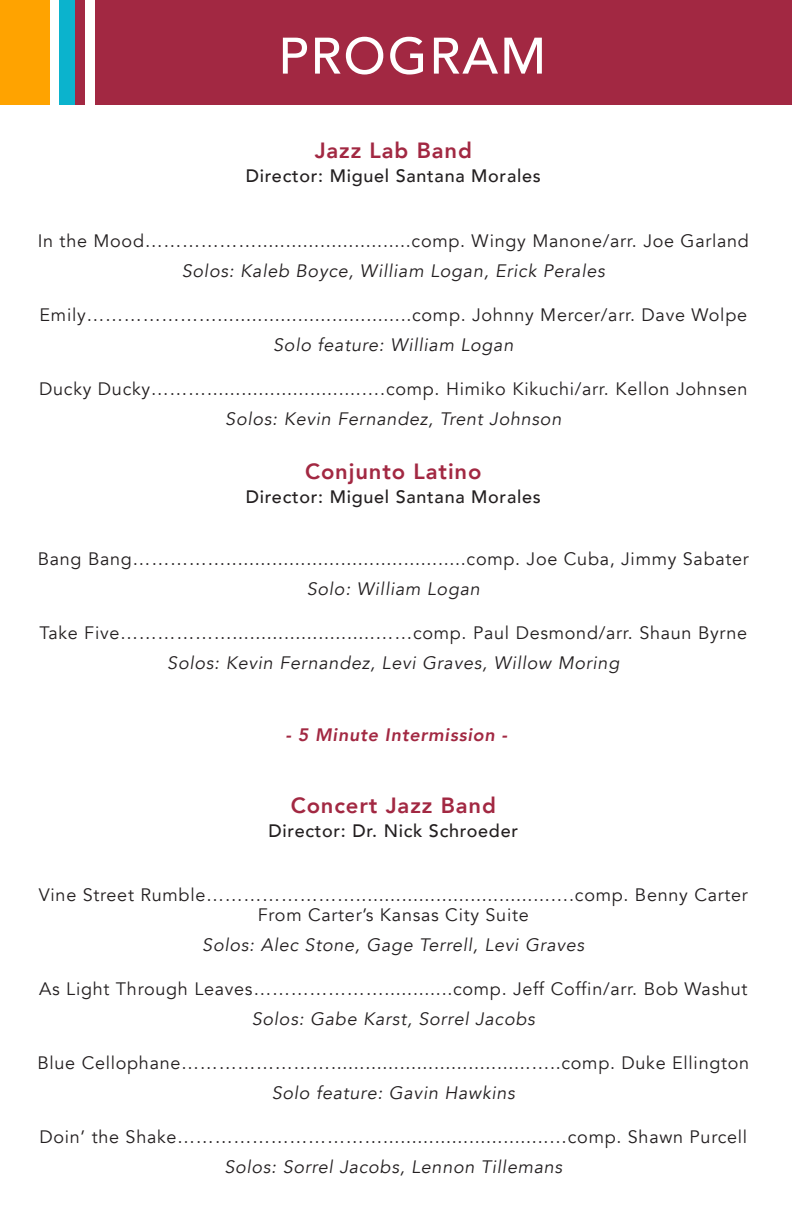
<style>
.page{position:relative;width:792px;height:1224px;background:#fff}
.page>*{position:absolute;margin:0;border:0;box-sizing:border-box;transform-origin:0 0}
.t1{font:500 50.8px "Avenir";letter-spacing:.04em;color:#fff}
.t2{font:800 22px "Avenir";letter-spacing:.04em;color:#a22842}
.t3{font:18px/20px "Avenir";letter-spacing:.04em;color:#231f20;text-align:center}
.t4{font:italic 18px "Avenir";letter-spacing:.04em;color:#231f20}
.t5{font:500 18px "Avenir";letter-spacing:.04em;color:#231f20}
.t6{font:italic 800 18px "Avenir";letter-spacing:.04em;color:#a22842}
</style>
<div class="page">
<div style="left:0;top:0;width:50px;height:104px;background:#ffa300"></div>
<div style="left:59px;top:0;width:20px;height:104px;background:#0bb3cd"></div>
<div style="left:75px;top:0;width:20px;height:104px;background:#a22842"></div>
<div style="left:85px;top:0;width:10px;height:104px;background:#fff"></div>
<div style="left:95px;top:0;width:697px;height:104px;background:#a22842"></div>
<h1 class="t1" style="left:278px;top:12px;width:269px">PROGRAM</h1>
<p class="t2" style="left:315px;top:133px;width:159px">Jazz Lab Band</p>
<p class="t5" style="left:246px;top:160px;width:297px">Director: Miguel Santana Morales</p>
<p class="t3" style="left:38px;top:231px;width:713px">In the Mood………………...........................comp. Wingy Manone/arr. Joe Garland</p>
<p class="t4" style="left:182px;top:260px;width:424px">Solos: Kaleb Boyce, William Logan, Erick Perales</p>
<p class="t3" style="left:40px;top:305px;width:709px">Emily…………………..................................comp. Johnny Mercer/arr. Dave Wolpe</p>
<p class="t4" style="left:273px;top:334px;width:242px">Solo feature: William Logan</p>
<p class="t3" style="left:39px;top:379px;width:710px">Ducky Ducky………...........................….comp. Himiko Kikuchi/arr. Kellon Johnsen</p>
<p class="t4" style="left:225px;top:408px;width:338px">Solos: Kevin Fernandez, Trent Johnson</p>
<p class="t2" style="left:305px;top:454px;width:178px">Conjunto Latino</p>
<p class="t5" style="left:246px;top:481px;width:297px">Director: Miguel Santana Morales</p>
<p class="t3" style="left:38px;top:549px;width:713px">Bang Bang……………..........................................comp. Joe Cuba, Jimmy Sabater</p>
<p class="t4" style="left:307px;top:578px;width:175px">Solo: William Logan</p>
<p class="t3" style="left:39px;top:623px;width:709px">Take Five……………….........................……comp. Paul Desmond/arr. Shaun Byrne</p>
<p class="t4" style="left:167px;top:652px;width:454px">Solos: Kevin Fernandez, Levi Graves, Willow Moring</p>
<p class="t6" style="left:285px;top:724px;width:223px">- 5 Minute Intermission -</p>
<p class="t2" style="left:291px;top:788px;width:207px">Concert Jazz Band</p>
<p class="t5" style="left:269px;top:815px;width:251px">Director: Dr. Nick Schroeder</p>
<p class="t3" style="left:39px;top:885px;width:711px">Vine Street Rumble……………………..................................….comp. Benny Carter<br>From Carter’s Kansas City Suite</p>
<p class="t4" style="left:202px;top:934px;width:384px">Solos: Alec Stone, Gage Terrell, Levi Graves</p>
<p class="t3" style="left:39px;top:979px;width:710px">As Light Through Leaves…………………............comp. Jeff Coffin/arr. Bob Washut</p>
<p class="t4" style="left:252px;top:1008px;width:285px">Solos: Gabe Karst, Sorrel Jacobs</p>
<p class="t3" style="left:37px;top:1053px;width:713px">Blue Cellophane……………………...................................…..comp. Duke Ellington</p>
<p class="t4" style="left:272px;top:1082px;width:245px">Solo feature: Gavin Hawkins</p>
<p class="t3" style="left:39px;top:1127px;width:709px">Doin’ the Shake…………………………….............................…comp. Shawn Purcell</p>
<p class="t4" style="left:224px;top:1156px;width:339px">Solos: Sorrel Jacobs, Lennon Tillemans</p>
</div>
